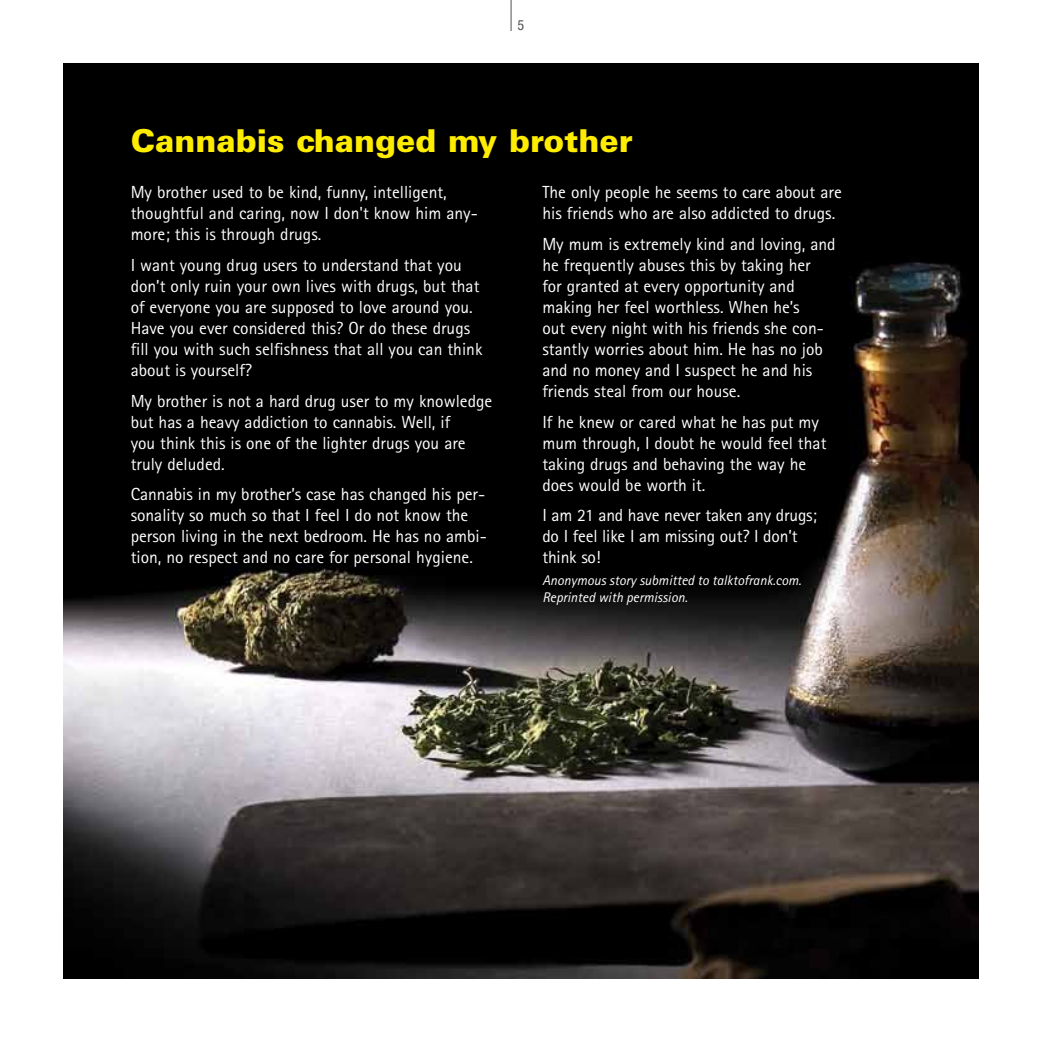
<style>
.page{position:relative;width:1042px;height:1042px;background:#fff}
.page>*{position:absolute;margin:0;border:0;box-sizing:border-box;transform-origin:0 0}
.t1{font:900 31.5px "Univers";color:#ffed00}
.t2{font:17.5px/21px "Rotis Sans Serif";color:#fff}
.t3{font:italic 14px/16.8px "Rotis Sans Serif";color:#fff}
.t4{font:condensed 14px "Helvetica Neue";color:#504f53}
</style>
<div class="page">
<img style="left:63px;top:63px;width:916px;height:916px">
<hr style="left:511px;top:0;width:1px;height:31px;background:#504f53">
<p class="t4" style="left:518px;top:17px;width:8px">5</p>
<h1 class="t1" style="left:131px;top:121px;width:503px">Cannabis changed my brother</h1>
<p class="t2" style="left:131px;top:181px;width:349px">My brother used to be kind, funny, intelligent, thoughtful and caring, now I don't know him any&shy;more; this is through drugs.</p>
<p class="t2" style="left:131px;top:254px;width:353px">I want young drug users to understand that you don’t only ruin your own lives with drugs, but that of everyone you are supposed to love around you.<br>Have you ever considered this? Or do these drugs fill you with such selfishness that all you can think about is yourself?</p>
<p class="t2" style="left:131px;top:390px;width:363px">My brother is not a hard drug user to my knowledge but has a heavy addiction to cannabis. Well, if<br>you think this is one of the lighter drugs you are truly deluded.</p>
<p class="t2" style="left:131px;top:484px;width:358px">Cannabis in my brother’s case has changed his per&shy;sonality so much so that I feel I do not know the person living in the next bedroom. He has no ambi&shy;tion, no respect and no care for personal hygiene.</p>
<p class="t2" style="left:542px;top:181px;width:301px">The only people he seems to care about are his friends who are also addicted to drugs.</p>
<p class="t2" style="left:542px;top:233px;width:295px">My mum is extremely kind and loving, and he frequently abuses this by taking her<br>for granted at every opportunity and making her feel worthless. When he’s<br>out every night with his friends she con&shy;stantly worries about him. He has no job and no money and I suspect he and his friends steal from our house.</p>
<p class="t2" style="left:542px;top:411px;width:286px">If he knew or cared what he has put my mum through, I doubt he would feel that taking drugs and behaving the way he does would be worth it.</p>
<p class="t2" style="left:542px;top:505px;width:276px">I am 21 and have never taken any drugs; do I feel like I am missing out? I don’t think so!</p>
<p class="t3" style="left:542px;top:572px;width:261px">Anonymous story submitted to talktofrank.com.<br>Reprinted with permission.</p>
</div>
